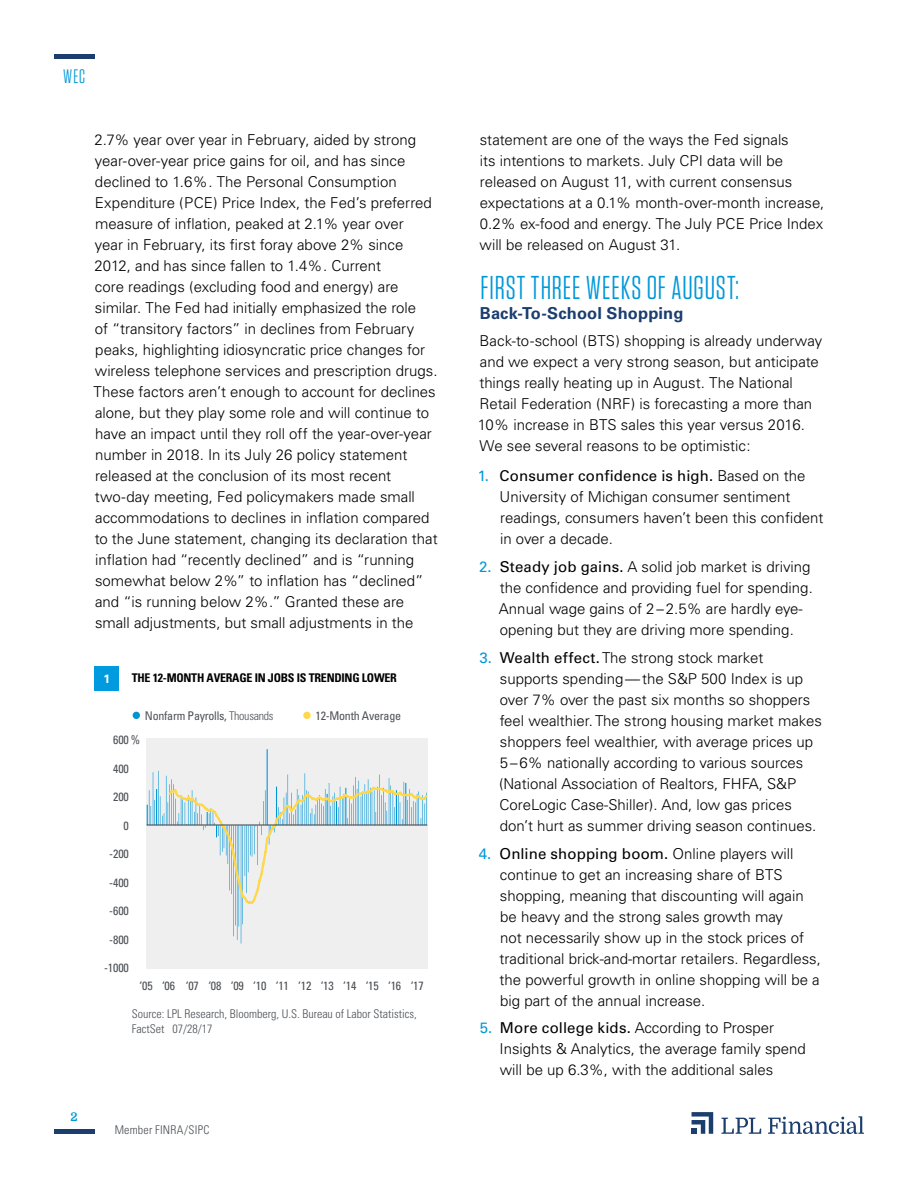
<style>
.page{position:relative;width:918px;height:1188px;background:#fff}
.page>*{position:absolute;margin:0;border:0;box-sizing:border-box;transform-origin:0 0}
.t1{font:33px "Tungsten Narrow";letter-spacing:.03em;color:#0098d8}
.t2{font:19.5px "Tungsten Narrow";color:#0098d8}
.t3{font:700 16.5px "Univers";letter-spacing:.005em;color:#1b3e6f}
.t4{font:300 15px/21px "Univers";color:#000}
.t5{font:300 condensed 12px/15px "Univers";color:#4b4f54}
.t6{font:condensed 12px "Univers";letter-spacing:-.01em;color:#4b4f54}
.t7{font:condensed 12px "Univers";letter-spacing:-.02em;color:#4d5055}
.t8{font:700 condensed 12px "Univers";letter-spacing:-.02em;color:#000}
.t9{font:700 12px "Domine";color:#0098d8}
.t10{font:700 12px "Univers";color:#fff}
.s1{font-weight:400;color:#0098d8}
.s2{font-weight:400}
.s3{font-weight:300}
</style>
<div class="page">
<hr style="left:54px;top:1130px;width:40px;height:4px;background:#1b3e6f">
<hr style="left:54px;top:54px;width:40px;height:4px;background:#1b3e6f">
<svg style="left:692px;top:1112px;width:21px;height:22px"></svg>
<svg style="left:721px;top:1118px;width:40px;height:16px"></svg>
<svg style="left:768px;top:1116px;width:96px;height:18px"></svg>
<div style="left:146px;top:738px;width:281px;height:231px;background:#efeff0"></div>
<div style="left:133px;top:712px;width:7px;height:7px;background:#0096d6;border-radius:50%"></div>
<div style="left:303px;top:712px;width:8px;height:7px;background:#fed84a;border-radius:50%"></div>
<svg style="left:147px;top:749px;width:260px;height:195px"></svg>
<svg style="left:167px;top:785px;width:261px;height:121px"></svg>
<hr style="left:147px;top:824px;width:280px;height:2px;background:#4b4f54">
<div style="left:94px;top:666px;width:25px;height:25px;background:#009bde"></div>
<h2 class="t2" style="left:63px;top:67px;width:24px">WEC</h2>
<p class="t9" style="left:71px;top:1110px;width:9px">2</p>
<p class="t4" style="left:93px;top:130px;width:346px">2.7% year over year in February, aided by strong year-over-year price gains for oil, and has since declined to 1.6%. The Personal Consumption Expenditure (PCE) Price Index, the Fed’s preferred measure of inflation, peaked at 2.1% year over<br>year in February, its first foray above 2% since 2012, and has since fallen to 1.4%. Current<br>core readings (excluding food and energy) are similar. The Fed had initially emphasized the role<br>of “transitory factors” in declines from February peaks, highlighting idiosyncratic price changes for wireless telephone services and prescription drugs.<br>These factors aren’t enough to account for declines alone, but they play some role and will continue to have an impact until they roll off the year-over-year number in 2018. In its July 26 policy statement released at the conclusion of its most recent two-day meeting, Fed policymakers made small accommodations to declines in inflation compared to the June statement, changing its declaration that inflation had “recently declined” and is “running somewhat below 2%” to inflation has “declined” and “is running below 2%.” Granted these are small adjustments, but small adjustments in the</p>
<p class="t4" style="left:480px;top:130px;width:346px">statement are one of the ways the Fed signals<br>its intentions to markets. July CPI data will be released on August 11, with current consensus expectations at a 0.1% month-over-month increase, 0.2% ex-food and energy. The July PCE Price Index will be released on August 31.</p>
<h1 class="t1" style="left:481px;top:271px;width:260px">FIRST THREE WEEKS OF AUGUST:</h1>
<p class="t3" style="left:480px;top:303px;width:205px">Back-To-School Shopping</p>
<p class="t4" style="left:478px;top:331px;width:346px">Back-to-school (BTS) shopping is already underway and we expect a very strong season, but anticipate things really heating up in August. The National Retail Federation (NRF) is forecasting a more than 10% increase in BTS sales this year versus 2016.<br>We see several reasons to be optimistic:</p>
<p class="t4" style="left:500px;top:466px;width:325px;text-indent:-22px"><span class="s1">1.</span> <span class="s2">Consumer confidence is high.</span> Based on the University of Michigan consumer sentiment readings, consumers haven’t been this confident in over a decade.</p>
<p class="t4" style="left:499px;top:556px;width:315px;text-indent:-20px"><span class="s1">2.</span> <span class="s2">Steady job gains.</span> A solid job market is driving the confidence and providing fuel for spending.<br>Annual wage gains of 2–2.5% are hardly eye&shy;opening but they are driving more spending.</p>
<p class="t4" style="left:499px;top:647px;width:324px;text-indent:-20px"><span class="s1">3.</span> <span class="s2">Wealth effect.</span> The strong stock market supports spending—the S&amp;P 500 Index is up over 7% over the past six months so shoppers feel wealthier. The strong housing market makes shoppers feel wealthier, with average prices up 5–6% nationally according to various sources (National Association of Realtors, FHFA, S&amp;P CoreLogic Case-Shiller). And, low gas prices don’t hurt as summer driving season continues.</p>
<p class="t4" style="left:500px;top:843px;width:323px;text-indent:-21px"><span class="s1">4.</span> <span class="s2">Online shopping boom.</span> Online players will continue to get an increasing share of BTS shopping, meaning that discounting will again be heavy and the strong sales growth may<br>not necessarily show up in the stock prices of traditional brick-and-mortar retailers. Regardless, the powerful growth in online shopping will be a big part of the annual increase.</p>
<p class="t4" style="left:500px;top:1018px;width:308px;text-indent:-20px"><span class="s1">5.</span> <span class="s2">More college kids.</span> According to Prosper<br>Insights &amp; Analytics, the average family spend will be up 6.3%, with the additional sales</p>
<p class="t10" style="left:103px;top:671px;width:8px">1</p>
<p class="t8" style="left:132px;top:671px;width:267px">THE 12-MONTH AVERAGE IN JOBS IS TRENDING LOWER</p>
<p class="t7" style="left:145px;top:708px;width:130px">Nonfarm Payrolls, <span class="s3">Thousands</span></p>
<p class="t7" style="left:316px;top:708px;width:87px">12-Month Average</p>
<p class="t6" style="left:113px;top:732px;width:29px">600 %</p>
<p class="t6" style="left:113px;top:761px;width:17px">400</p>
<p class="t6" style="left:113px;top:789px;width:17px">200</p>
<p class="t6" style="left:124px;top:818px;width:7px">0</p>
<p class="t6" style="left:109px;top:846px;width:21px">-200</p>
<p class="t6" style="left:109px;top:875px;width:21px">-400</p>
<p class="t6" style="left:109px;top:903px;width:21px">-600</p>
<p class="t6" style="left:109px;top:932px;width:21px">-800</p>
<p class="t6" style="left:104px;top:960px;width:26px">-1000</p>
<p class="t6" style="left:140px;top:978px;width:286px">‘05 ‘06 ‘07 ‘08 ‘09 ‘10 ‘11 ‘12 ‘13 ‘14 ‘15 ‘16 ‘17</p>
<p class="t5" style="left:132px;top:1006px;width:287px">Source: LPL Research, Bloomberg, U.S. Bureau of Labor Statistics,<br>FactSet 07/28/17</p>
<p class="t5" style="left:115px;top:1122px;width:96px">Member FINRA/SIPC</p>
</div>
